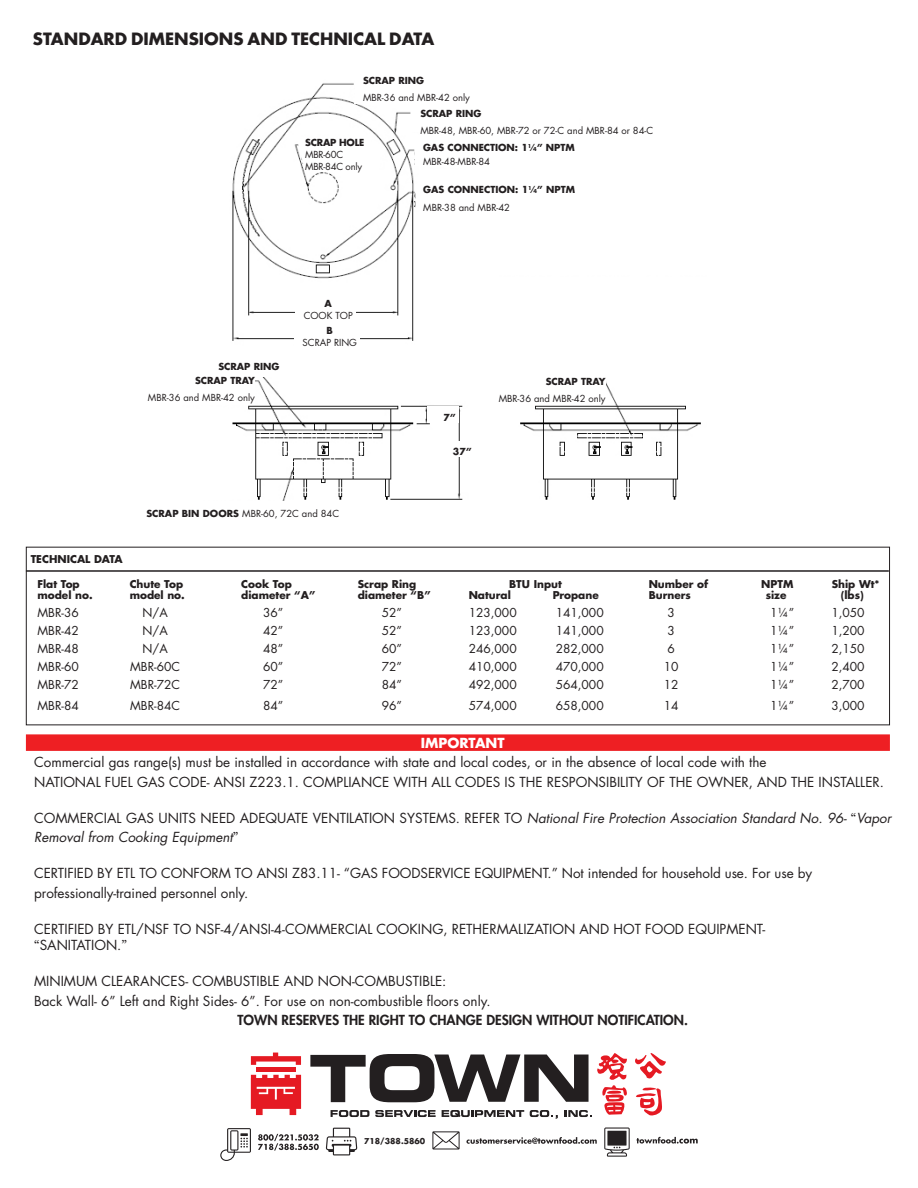
<style>
.page{position:relative;width:918px;height:1188px;background:#fff}
.page>*{position:absolute;margin:0;border:0;box-sizing:border-box;transform-origin:0 0}
.t1{font:700 16.5px "Futura Std";color:#231f20}
.t2{font:13.5px "Futura Std";color:#231f20}
.t3{font:italic 13.5px/19.5px "Futura Std";color:#231f20}
.t4{font:800 13.5px "Futura Std";color:#231f20}
.t5{font:700 13.5px "Futura Std";color:#fff}
.t6{font:12px "Futura Std";color:#231f20}
.t7{font:700 10.5px "Futura Std";color:#231f20}
.t8{font:9.45px "Futura Std";color:#231f20}
.t9{font:700 9.45px "Futura Std";color:#231f20}
.t10{font:9.45px "Futura Std";letter-spacing:-.025em;color:#231f20}
.t11{font:700 9.45px "Futura Std";letter-spacing:-.025em;color:#231f20}
.t12{font:700 7.8px "Futura Std";color:#231f20}
.s1{font-weight:700}
.s2{font-size:5.25px}
.s3{font-style:normal}
.s4{font-family:"Georgia";font-style:normal}
.s5{font-family:"Georgia"}
</style>
<div class="page">
<img style="left:232px;top:101px;width:469px;height:400px">
<div style="left:295px;top:299px;width:61px;height:28px;background:#fff"></div>
<div style="left:294px;top:326px;width:66px;height:31px;background:#fff"></div>
<svg style="left:296px;top:83px;width:291px;height:137px"></svg>
<div style="left:192px;top:362px;width:94px;height:14px;background:#fff"></div>
<div style="left:120px;top:376px;width:135px;height:28px;background:#fff"></div>
<div style="left:490px;top:277px;width:235px;height:38px;background:#fff"></div>
<div style="left:466px;top:377px;width:140px;height:28px;background:#fff"></div>
<div style="left:444px;top:441px;width:28px;height:15px;background:#fff"></div>
<div style="left:428px;top:407px;width:31px;height:16px;background:#fff"></div>
<div style="left:26px;top:734px;width:864px;height:17px;background:#ee1f23"></div>
<hr style="left:26px;top:570px;width:863px;height:2px;background:#231f20">
<svg style="left:251px;top:1053px;width:50px;height:12px"></svg>
<div style="left:256px;top:1067px;width:40px;height:5px;background:#e51a23"></div>
<svg style="left:251px;top:1075px;width:50px;height:40px"></svg>
<svg style="left:635px;top:1053px;width:31px;height:26px"></svg>
<svg style="left:636px;top:1087px;width:26px;height:29px"></svg>
<svg style="left:310px;top:1053px;width:317px;height:66px"></svg>
<svg style="left:604px;top:1127px;width:26px;height:30px"></svg>
<svg style="left:432px;top:1131px;width:28px;height:19px"></svg>
<svg style="left:466px;top:1137px;width:131px;height:7px"></svg>
<svg style="left:326px;top:1128px;width:31px;height:27px"></svg>
<svg style="left:637px;top:1137px;width:61px;height:7px"></svg>
<svg style="left:258px;top:1134px;width:61px;height:17px"></svg>
<svg style="left:220px;top:1128px;width:31px;height:33px"></svg>
<p class="t1" style="left:33px;top:28px;width:403px">STANDARD DIMENSIONS AND TECHNICAL DATA</p>
<p class="t9" style="left:363px;top:74px;width:63px">SCRAP RING</p>
<p class="t8" style="left:363px;top:92px;width:108px">MBR-36 and MBR-42 only</p>
<p class="t9" style="left:420px;top:107px;width:63px">SCRAP RING</p>
<p class="t8" style="left:420px;top:125px;width:234px">MBR-48, MBR-60, MBR-72 or 72-C and MBR-84 or 84-C</p>
<p class="t11" style="left:305px;top:136px;width:61px">SCRAP HOLE</p>
<p class="t8" style="left:305px;top:149px;width:39px">MBR-60C</p>
<p class="t10" style="left:305px;top:161px;width:58px">MBR-84C only</p>
<p class="t9" style="left:218px;top:360px;width:63px">SCRAP RING</p>
<p class="t9" style="left:195px;top:374px;width:61px">SCRAP TRAY</p>
<p class="t8" style="left:148px;top:392px;width:108px">MBR-36 and MBR-42 only</p>
<p class="t9" style="left:325px;top:297px;width:9px">A</p>
<p class="t8" style="left:304px;top:310px;width:51px">COOK TOP</p>
<p class="t9" style="left:327px;top:324px;width:8px">B</p>
<p class="t8" style="left:303px;top:337px;width:56px">SCRAP RING</p>
<p class="t8" style="left:146px;top:507px;width:194px"><span class="s1">SCRAP BIN DOORS</span> MBR-60, 72C and 84C</p>
<p class="t9" style="left:423px;top:141px;width:153px">GAS CONNECTION: 1<sup>1</sup>⁄<span class="s2">4</span>” NPTM</p>
<p class="t8" style="left:423px;top:156px;width:69px">MBR-48-MBR-84</p>
<p class="t9" style="left:423px;top:184px;width:153px">GAS CONNECTION: 1<sup>1</sup>⁄<span class="s2">4</span>” NPTM</p>
<p class="t8" style="left:423px;top:201px;width:88px">MBR-38 and MBR-42</p>
<p class="t9" style="left:443px;top:411px;width:14px">7”</p>
<p class="t9" style="left:453px;top:445px;width:20px">37”</p>
<p class="t9" style="left:546px;top:375px;width:61px">SCRAP TRAY</p>
<p class="t8" style="left:499px;top:393px;width:108px">MBR-36 and MBR-42 only</p>
<p class="t7" style="left:31px;top:552px;width:93px">TECHNICAL DATA</p>
<p class="t7" style="left:37px;top:578px;width:44px">Flat Top</p>
<p class="t7" style="left:130px;top:578px;width:55px">Chute Top</p>
<p class="t7" style="left:241px;top:578px;width:52px">Cook Top</p>
<p class="t7" style="left:358px;top:578px;width:60px">Scrap Ring</p>
<p class="t7" style="left:509px;top:578px;width:54px">BTU Input</p>
<p class="t7" style="left:649px;top:578px;width:61px">Number of</p>
<p class="t7" style="left:761px;top:578px;width:34px">NPTM</p>
<p class="t7" style="left:832px;top:578px;width:49px">Ship Wt*</p>
<p class="t7" style="left:37px;top:588px;width:57px">model no.</p>
<p class="t7" style="left:130px;top:588px;width:57px">model no.</p>
<p class="t7" style="left:241px;top:588px;width:76px">diameter “A”</p>
<p class="t7" style="left:358px;top:588px;width:75px">diameter “B”</p>
<p class="t7" style="left:469px;top:588px;width:44px">Natural</p>
<p class="t7" style="left:553px;top:588px;width:48px">Propane</p>
<p class="t7" style="left:649px;top:588px;width:44px">Burners</p>
<p class="t7" style="left:766px;top:588px;width:22px">size</p>
<p class="t7" style="left:841px;top:588px;width:25px">(lbs)</p>
<p class="t6" style="left:37px;top:605px;width:43px">MBR-36</p>
<p class="t6" style="left:143px;top:605px;width:27px">N/A</p>
<p class="t6" style="left:263px;top:605px;width:22px">36”</p>
<p class="t6" style="left:382px;top:605px;width:22px">52”</p>
<p class="t6" style="left:469px;top:605px;width:50px">123,000</p>
<p class="t6" style="left:556px;top:605px;width:50px">141,000</p>
<p class="t6" style="left:668px;top:605px;width:9px">3</p>
<p class="t6" style="left:770px;top:605px;width:25px">1¼”</p>
<p class="t6" style="left:831px;top:605px;width:35px">1,050</p>
<p class="t6" style="left:37px;top:623px;width:43px">MBR-42</p>
<p class="t6" style="left:143px;top:623px;width:27px">N/A</p>
<p class="t6" style="left:263px;top:623px;width:22px">42”</p>
<p class="t6" style="left:382px;top:623px;width:22px">52”</p>
<p class="t6" style="left:469px;top:623px;width:50px">123,000</p>
<p class="t6" style="left:556px;top:623px;width:50px">141,000</p>
<p class="t6" style="left:668px;top:623px;width:9px">3</p>
<p class="t6" style="left:770px;top:623px;width:25px">1¼”</p>
<p class="t6" style="left:831px;top:623px;width:35px">1,200</p>
<p class="t6" style="left:37px;top:641px;width:43px">MBR-48</p>
<p class="t6" style="left:143px;top:641px;width:27px">N/A</p>
<p class="t6" style="left:263px;top:641px;width:22px">48”</p>
<p class="t6" style="left:382px;top:641px;width:22px">60”</p>
<p class="t6" style="left:469px;top:641px;width:50px">246,000</p>
<p class="t6" style="left:556px;top:641px;width:50px">282,000</p>
<p class="t6" style="left:668px;top:641px;width:9px">6</p>
<p class="t6" style="left:770px;top:641px;width:25px">1¼”</p>
<p class="t6" style="left:831px;top:641px;width:35px">2,150</p>
<p class="t6" style="left:37px;top:659px;width:43px">MBR-60</p>
<p class="t6" style="left:130px;top:659px;width:51px">MBR-60C</p>
<p class="t6" style="left:263px;top:659px;width:22px">60”</p>
<p class="t6" style="left:382px;top:659px;width:22px">72”</p>
<p class="t6" style="left:469px;top:659px;width:50px">410,000</p>
<p class="t6" style="left:556px;top:659px;width:50px">470,000</p>
<p class="t6" style="left:664px;top:659px;width:16px">10</p>
<p class="t6" style="left:770px;top:659px;width:25px">1¼”</p>
<p class="t6" style="left:831px;top:659px;width:35px">2,400</p>
<p class="t6" style="left:37px;top:677px;width:43px">MBR-72</p>
<p class="t6" style="left:130px;top:677px;width:51px">MBR-72C</p>
<p class="t6" style="left:263px;top:677px;width:22px">72”</p>
<p class="t6" style="left:382px;top:677px;width:22px">84”</p>
<p class="t6" style="left:469px;top:677px;width:50px">492,000</p>
<p class="t6" style="left:556px;top:677px;width:50px">564,000</p>
<p class="t6" style="left:664px;top:677px;width:16px">12</p>
<p class="t6" style="left:770px;top:677px;width:25px">1¼”</p>
<p class="t6" style="left:831px;top:677px;width:35px">2,700</p>
<p class="t6" style="left:37px;top:698px;width:43px">MBR-84</p>
<p class="t6" style="left:130px;top:698px;width:51px">MBR-84C</p>
<p class="t6" style="left:263px;top:698px;width:22px">84”</p>
<p class="t6" style="left:382px;top:698px;width:22px">96”</p>
<p class="t6" style="left:469px;top:698px;width:50px">574,000</p>
<p class="t6" style="left:556px;top:698px;width:50px">658,000</p>
<p class="t6" style="left:664px;top:698px;width:16px">14</p>
<p class="t6" style="left:770px;top:698px;width:25px">1¼”</p>
<p class="t6" style="left:831px;top:698px;width:35px">3,000</p>
<p class="t5" style="left:421px;top:734px;width:85px">IMPORTANT</p>
<p class="t2" style="left:34px;top:754px;width:734px">Commercial gas range(s) must be installed in accordance with state and local codes, or in the absence of local code with the</p>
<p class="t2" style="left:34px;top:773px;width:851px">NATIONAL FUEL GAS CODE- ANSI Z223.1. COMPLIANCE WITH ALL CODES IS THE RESPONSIBILITY OF THE OWNER, AND THE INSTALLER.</p>
<p class="t3" style="left:34px;top:808px;width:859px"><span class="s3">COMMERCIAL GAS UNITS NEED ADEQUATE VENTILATION SYSTEMS. REFER TO</span> National Fire Protection Association Standard No. 96- <span class="s4">“</span>Vapor<br>Removal from Cooking Equipment<span class="s4">”</span></p>
<p class="t2" style="left:34px;top:865px;width:780px">CERTIFIED BY ETL TO CONFORM TO ANSI Z83.11- “GAS FOODSERVICE EQUIPMENT.” Not intended for household use. For use by</p>
<p class="t2" style="left:34px;top:884px;width:216px">professionally-trained personnel only.</p>
<p class="t2" style="left:34px;top:920px;width:733px">CERTIFIED BY ETL/NSF TO NSF-4/ANSI-4-COMMERCIAL COOKING, RETHERMALIZATION AND HOT FOOD EQUIPMENT-</p>
<p class="t2" style="left:34px;top:937px;width:94px"><span class="s5">“</span>SANITATION.<span class="s5">”</span></p>
<p class="t2" style="left:34px;top:973px;width:414px">MINIMUM CLEARANCES- COMBUSTIBLE AND NON-COMBUSTIBLE:</p>
<p class="t2" style="left:34px;top:992px;width:458px">Back Wall- 6” Left and Right Sides- 6”. For use on non-combustible floors only.</p>
<p class="t4" style="left:238px;top:1012px;width:452px">TOWN RESERVES THE RIGHT TO CHANGE DESIGN WITHOUT NOTIFICATION.</p>
<p class="t12" style="left:364px;top:1135px;width:63px">718/388.5860</p>
</div>
